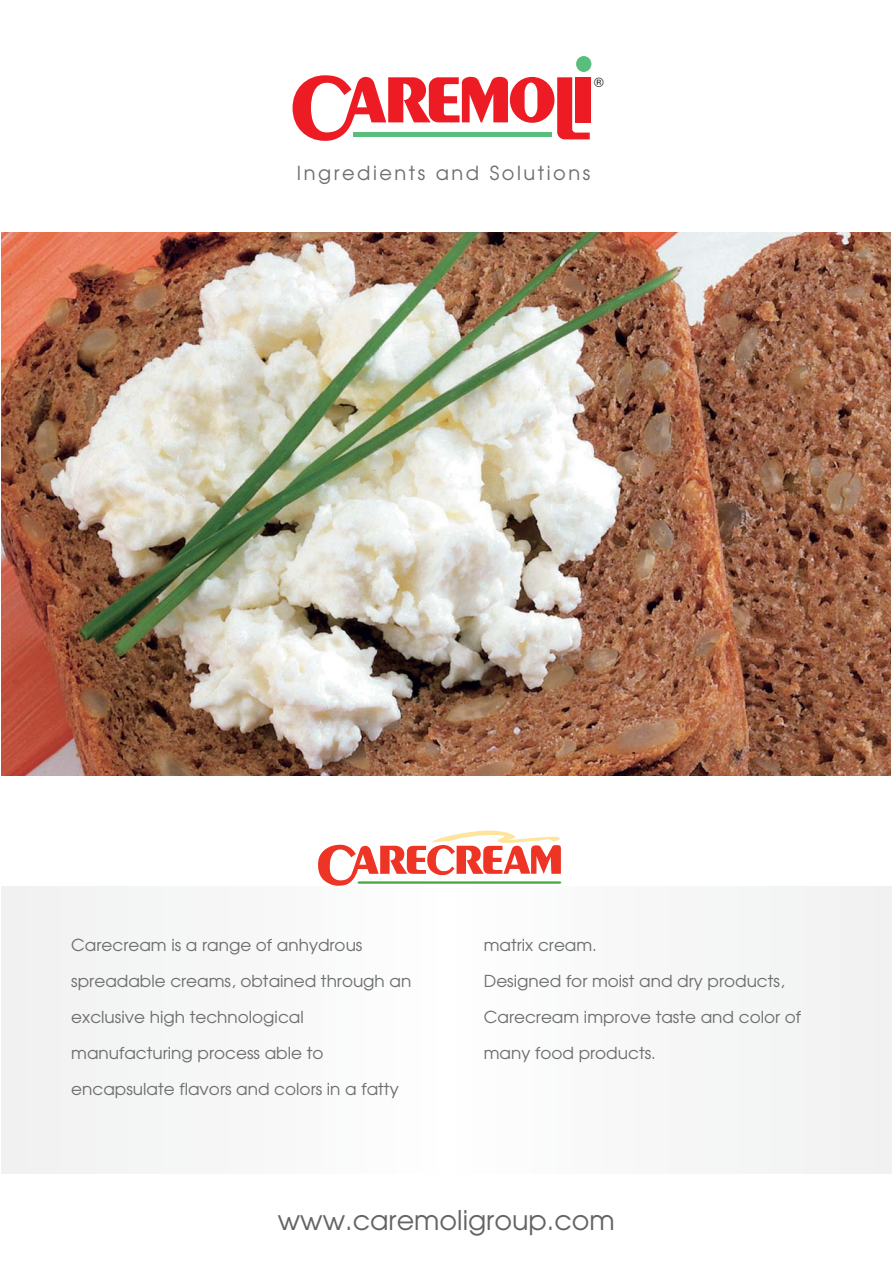
<style>
.page{position:relative;width:893px;height:1263px;background:#fff}
.page>*{position:absolute;margin:0;border:0;box-sizing:border-box;transform-origin:0 0}
.t1{font:27px "Avant Garde";color:#636466}
.t2{font:19.35px "Avant Garde";letter-spacing:.13em;color:#6d6e70}
.t3{font:16.5px/36px "Avant Garde";color:#6d6e70}
.t4{font:12.9px "Helvetica";color:#231f20}
</style>
<div class="page">
<div style="left:1px;top:886px;width:890px;height:287px;background:#f6f6f7"></div>
<div style="left:576px;top:77px;width:15px;height:45px;background:#ed1c24"></div>
<div style="left:576px;top:56px;width:15px;height:16px;background:#59bd7b;border-radius:50%"></div>
<svg style="left:293px;top:75px;width:297px;height:66px"></svg>
<svg style="left:318px;top:830px;width:244px;height:56px"></svg>
<img style="left:2px;top:232px;width:889px;height:544px">
<p class="t4" style="left:594px;top:77px;width:11px">®</p>
<p class="t2" style="left:297px;top:165px;width:295px">Ingredients and Solutions</p>
<p class="t3" style="left:71px;top:928px;width:342px">Carecream is a range of anhydrous spreadable creams, obtained through an exclusive high technological manufacturing process able to encapsulate flavors and colors in a fatty</p>
<p class="t3" style="left:484px;top:928px;width:319px">matrix cream.<br>Designed for moist and dry products,<br>Carecream improve taste and color of many food products.</p>
<h1 class="t1" style="left:278px;top:1210px;width:338px">www.caremoligroup.com</h1>
</div>
